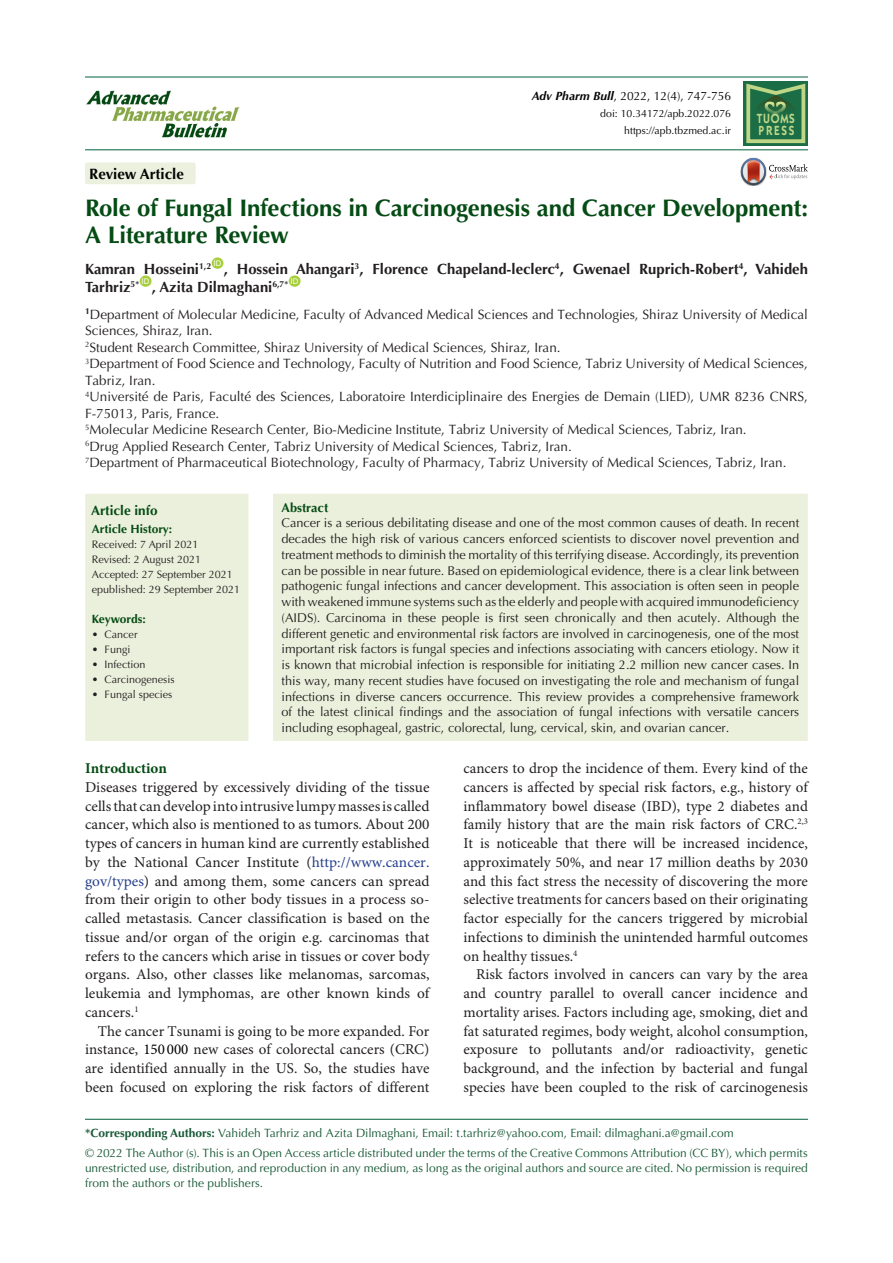
<style>
.page{position:relative;width:893px;height:1263px;background:#fff}
.page>*{position:absolute;margin:0;border:0;box-sizing:border-box;transform-origin:0 0}
.t1{font:700 24px/27px "Optima LT Std";letter-spacing:-.01em;color:#054b14}
.t2{font:15px/18.8px "Minion Pro";color:#231f20;text-align:justify}
.t3{font:700 15px "Optima LT Std";color:#040503}
.t4{font:700 15px "Minion Pro";color:#054b14}
.t5{font:700 14.85px "Optima LT Std";color:#231f20}
.t6{font:13.5px/16.5px "Optima LT Std";color:#231f20}
.t7{font:700 13.5px "Optima LT Std";color:#054b14}
.t8{font:600 13.35px/11.7px "ITC Kabel Std";letter-spacing:.11em;color:#c1d888;scale:.85 1}
.t9{font:12.75px/15.8px "Optima LT Std";color:#231f20;text-align:justify}
.t10{font:700 12.75px "Optima LT Std";color:#054b14}
.t11{font:12px/15px "Optima LT Std";letter-spacing:-.005em;color:#195a37;text-align:justify}
.t12{font:12px "Optima LT Std";color:#040503}
.t13{font:700 12px "Optima LT Std";color:#054b14}
.t14{font:700 12px "Optima LT Std";letter-spacing:-.02em;color:#054b14}
.t15{font:10.8px "Optima LT Std";color:#231f20}
.t16{font:10.5px "Optima LT Std";color:#040503}
.t17{font:7.8px "Arial";color:#fff}
.s1{font-weight:700;font-style:italic}
.s2{font-weight:700}
.s3{color:#253f8e}
.s4{color:#000}
</style>
<div class="page">
<hr style="left:85px;top:149px;width:723px;height:1px;background:#1e7252">
<hr style="left:85px;top:76px;width:723px;height:2px;background:#1e7252">
<div style="left:212px;top:257px;width:11px;height:12px;background:#a6ce39;border-radius:50%"></div>
<div style="left:140px;top:275px;width:12px;height:12px;background:#a6ce39;border-radius:50%"></div>
<div style="left:289px;top:275px;width:12px;height:12px;background:#a6ce39;border-radius:50%"></div>
<div style="left:85px;top:162px;width:111px;height:22px;background:#ebf1de;border-radius:2px"></div>
<div style="left:85px;top:494px;width:164px;height:247px;background:#ebf0dc"></div>
<div style="left:273px;top:494px;width:535px;height:247px;background:#ebf0dc"></div>
<svg style="left:741px;top:158px;width:67px;height:27px"></svg>
<hr style="left:85px;top:1119px;width:723px;height:1px;background:#1e7252">
<img style="left:86px;top:90px;width:154px;height:48px">
<svg style="left:743px;top:81px;width:65px;height:65px"></svg>
<svg style="left:746px;top:84px;width:59px;height:59px"></svg>
<p class="t3" style="left:89px;top:165px;width:96px">Review Article</p>
<p class="t12" style="left:532px;top:89px;width:201px"><span class="s1">Adv Pharm Bull</span>, 2022, 12(4), 747-756</p>
<p class="t16" style="left:600px;top:108px;width:132px">doi: 10.34172/apb.2022.076</p>
<p class="t16" style="left:624px;top:125px;width:108px">https://apb.tbzmed.ac.ir</p>
<p class="t8" style="left:757px;top:112px;width:46px">TUOMS<br>PRESS</p>
<p class="t1" style="left:85px;top:195px;width:724px">Role of Fungal Infections in Carcinogenesis and Cancer Development:<br>A Literature Review</p>
<p class="t5" style="left:85px;top:260px;width:128px">Kamran Hosseini<sup>1,2</sup></p>
<p class="t17" style="left:214px;top:258px;width:9px">ID</p>
<p class="t5" style="left:224px;top:260px;width:586px">, Hossein Ahangari<sup>3</sup>, Florence Chapeland-leclerc<sup>4</sup>, Gwenael Ruprich-Robert<sup>4</sup>, Vahideh</p>
<p class="t5" style="left:85px;top:278px;width:56px">Tarhriz<sup>5*</sup></p>
<p class="t17" style="left:142px;top:276px;width:9px">ID</p>
<p class="t5" style="left:152px;top:278px;width:138px">, Azita Dilmaghani<sup>6,7*</sup></p>
<p class="t17" style="left:291px;top:276px;width:9px">ID</p>
<p class="t6" style="left:85px;top:306px;width:724px"><sup>1</sup>Department of Molecular Medicine, Faculty of Advanced Medical Sciences and Technologies, Shiraz University of Medical<br>Sciences, Shiraz, Iran.</p>
<p class="t6" style="left:85px;top:339px;width:477px"><sup>2</sup>Student Research Committee, Shiraz University of Medical Sciences, Shiraz, Iran.</p>
<p class="t6" style="left:85px;top:356px;width:724px"><sup>3</sup>Department of Food Science and Technology, Faculty of Nutrition and Food Science, Tabriz University of Medical Sciences,<br>Tabriz, Iran.</p>
<p class="t6" style="left:85px;top:389px;width:724px"><sup>4</sup>Université de Paris, Faculté des Sciences, Laboratoire Interdiciplinaire des Energies de Demain (LIED), UMR 8236 CNRS,<br>F-75013, Paris, France.</p>
<p class="t6" style="left:85px;top:422px;width:663px"><sup>5</sup>Molecular Medicine Research Center, Bio-Medicine Institute, Tabriz University of Medical Sciences, Tabriz, Iran.</p>
<p class="t6" style="left:85px;top:438px;width:488px"><sup>6</sup>Drug Applied Research Center, Tabriz University of Medical Sciences, Tabriz, Iran.</p>
<p class="t6" style="left:85px;top:455px;width:703px"><sup>7</sup>Department of Pharmaceutical Biotechnology, Faculty of Pharmacy, Tabriz University of Medical Sciences, Tabriz, Iran.</p>
<p class="t7" style="left:91px;top:502px;width:68px">Article info</p>
<p class="t13" style="left:92px;top:522px;width:82px">Article History:</p>
<p class="t15" style="left:92px;top:538px;width:108px">Received: 7 April 2021</p>
<p class="t15" style="left:92px;top:553px;width:111px">Revised: 2 August 2021</p>
<p class="t15" style="left:92px;top:568px;width:143px">Accepted: 27 September 2021</p>
<p class="t15" style="left:92px;top:583px;width:150px">epublished: 29 September 2021</p>
<p class="t14" style="left:92px;top:612px;width:55px">Keywords:</p>
<p class="t15" style="left:92px;top:628px;width:47px">• Cancer</p>
<p class="t15" style="left:92px;top:643px;width:40px">• Fungi</p>
<p class="t15" style="left:92px;top:658px;width:55px">• Infection</p>
<p class="t15" style="left:92px;top:673px;width:84px">• Carcinogenesis</p>
<p class="t15" style="left:92px;top:688px;width:82px">• Fungal species</p>
<p class="t10" style="left:281px;top:500px;width:48px">Abstract</p>
<p class="t9" style="left:281px;top:515px;width:519px">Cancer is a serious debilitating disease and one of the most common causes of death. In recent decades the high risk of various cancers enforced scientists to discover novel prevention and treatment methods to diminish the mortality of this terrifying disease. Accordingly, its prevention can be possible in near future. Based on epidemiological evidence, there is a clear link between pathogenic fungal infections and cancer development. This association is often seen in people with weakened immune systems such as the elderly and people with acquired immunodeficiency (AIDS). Carcinoma in these people is first seen chronically and then acutely. Although the different genetic and environmental risk factors are involved in carcinogenesis, one of the most important risk factors is fungal species and infections associating with cancers etiology. Now it is known that microbial infection is responsible for initiating 2.2 million new cancer cases. In this way, many recent studies have focused on investigating the role and mechanism of fungal infections in diverse cancers occurrence. This review provides a comprehensive framework of the latest clinical findings and the association of fungal infections with versatile cancers including esophageal, gastric, colorectal, lung, cervical, skin, and ovarian cancer.</p>
<p class="t2" style="left:463px;top:760px;width:346px">cancers to drop the incidence of them. Every kind of the cancers is affected by special risk factors, e.g., history of inflammatory bowel disease (IBD), type 2 diabetes and family history that are the main risk factors of CRC.<sup>2,3<br></sup>It is noticeable that there will be increased incidence, approximately 50%, and near 17 million deaths by 2030 and this fact stress the necessity of discovering the more selective treatments for cancers based on their originating factor especially for the cancers triggered by microbial infections to diminish the unintended harmful outcomes on healthy tissues.<sup>4</sup></p>
<p class="t2" style="left:463px;top:966px;width:346px;text-indent:13px">Risk factors involved in cancers can vary by the area and country parallel to overall cancer incidence and mortality arises. Factors including age, smoking, diet and fat saturated regimes, body weight, alcohol consumption, exposure to pollutants and/or radioactivity, genetic background, and the infection by bacterial and fungal species have been coupled to the risk of carcinogenesis</p>
<p class="t11" style="left:85px;top:1126px;width:650px"><span class="s2">*Corresponding Authors:</span> Vahideh Tarhriz and Azita Dilmaghani, Email: t.tarhriz@yahoo.com, Email: dilmaghani.a@gmail.com</p>
<p class="t11" style="left:85px;top:1145px;width:724px">© 2022 The Author (s). This is an Open Access article distributed under the terms of the Creative Commons Attribution (CC BY), which permits unrestricted use, distribution, and reproduction in any medium, as long as the original authors and source are cited. No permission is required from the authors or the publishers.</p>
<p class="t4" style="left:85px;top:758px;width:83px">Introduction</p>
<p class="t2" style="left:85px;top:778px;width:346px">Diseases triggered by excessively dividing of the tissue cells that can develop into intrusive lumpy masses is called cancer, which also is mentioned to as tumors. About 200 types of cancers in human kind are currently established by the National Cancer Institute (<span class="s3">http://www.cancer. gov/types</span>) and among them, some cancers can spread from their origin to other body tissues in a process so&shy;called metastasis. Cancer classification is based on the tissue and/or organ of the origin e.g. carcinomas that refers to the cancers which arise in tissues or cover body organs. Also, other classes like melanomas, sarcomas, leukemia and lymphomas, are other known kinds of cancers.<sup>1</sup></p>
<p class="t2" style="left:85px;top:1022px;width:346px;text-indent:13px">The cancer Tsunami is going to be more expanded. For instance, <span class="s4">150 000</span> new cases of colorectal cancers (CRC) are identified annually in the US. So, the studies have been focused on exploring the risk factors of different</p>
</div>
